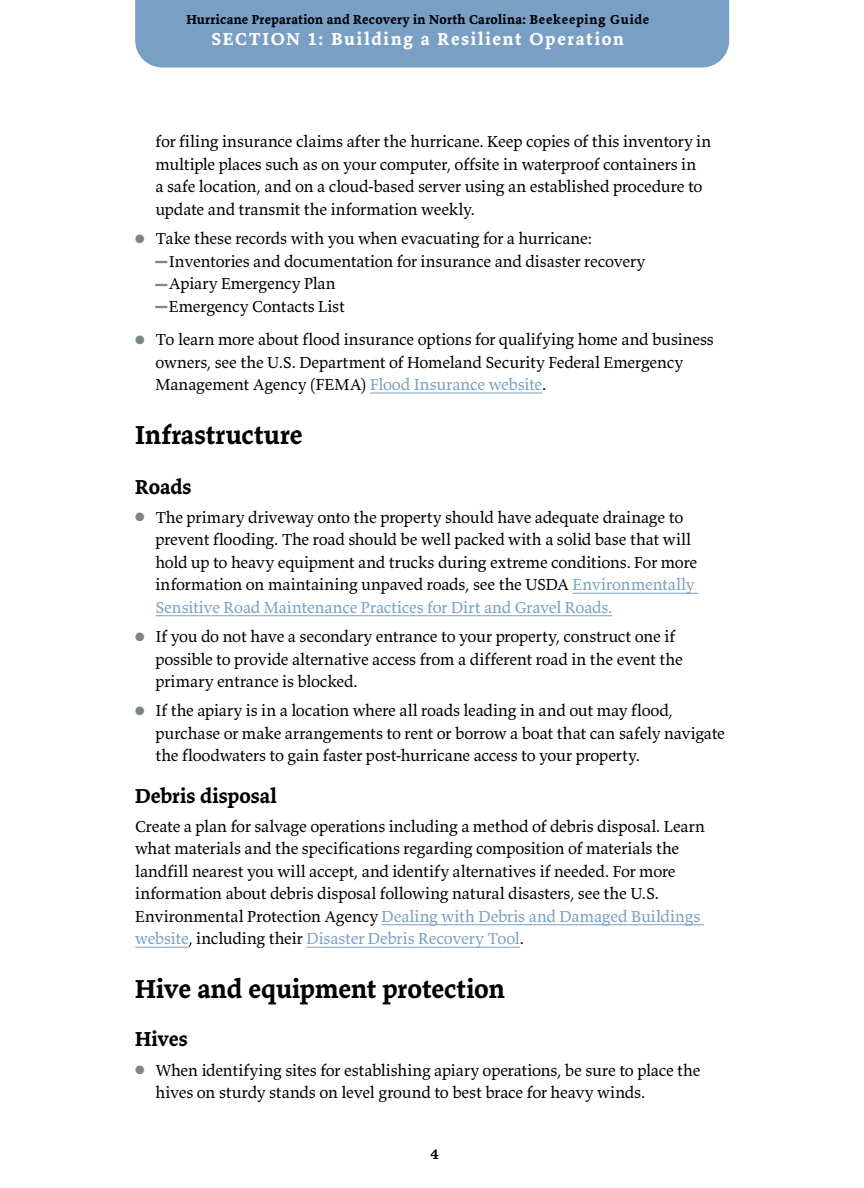
<style>
.page{position:relative;width:864px;height:1188px;background:#fff}
.page>*{position:absolute;margin:0;border:0;box-sizing:border-box;transform-origin:0 0}
.t1{font:700 27px "Valkyrie T3";color:#000}
.t2{font:700 21px "Valkyrie T3";color:#000}
.t3{font:700 18px "Valkyrie T3";letter-spacing:.095em;color:#fff}
.t4{font:16.5px/22.5px "Valkyrie T3";letter-spacing:-.01em;color:#000}
.t5{font:700 15px "Valkyrie T3";color:#000}
.t6{font:700 13.5px "Valkyrie T3";letter-spacing:.025em;color:#000}
.s1{color:#79858d}
.s2{font-family:"Times New Roman";font-size:12px;color:#79858d}
.s3{color:#799fc4}
</style>
<div class="page">
<div style="left:135px;top:0;width:594px;height:68px;background:#799fc4"></div>
<hr style="left:370px;top:393px;width:172px;height:1px;background:#799fc4">
<hr style="left:573px;top:593px;width:125px;height:1px;background:#799fc4">
<hr style="left:155px;top:616px;width:457px;height:1px;background:#799fc4">
<hr style="left:382px;top:925px;width:322px;height:1px;background:#799fc4">
<hr style="left:135px;top:947px;width:53px;height:1px;background:#799fc4">
<hr style="left:306px;top:947px;width:214px;height:1px;background:#799fc4">
<p class="t6" style="left:186px;top:11px;width:464px">Hurricane Preparation and Recovery in North Carolina: Beekeeping Guide</p>
<p class="t3" style="left:211px;top:28px;width:414px">SECTION 1: Building a Resilient Operation</p>
<p class="t4" style="left:155px;top:130px;width:557px">for filing insurance claims after the hurricane. Keep copies of this inventory in multiple places such as on your computer, offsite in waterproof containers in<br>a safe location, and on a cloud-based server using an established procedure to update and transmit the information weekly.</p>
<p class="t4" style="left:155px;top:227px;width:491px;text-indent:-20px"><span class="s1">●</span> Take these records with you when evacuating for a hurricane: <span class="s2">▬</span>Inventories and documentation for insurance and disaster recovery <span class="s2">▬</span>Apiary Emergency Plan<br><span class="s2">▬</span>Emergency Contacts List</p>
<p class="t4" style="left:155px;top:328px;width:560px;text-indent:-20px"><span class="s1">●</span> To learn more about flood insurance options for qualifying home and business owners, see the U.S. Department of Homeland Security Federal Emergency<br>Management Agency (FEMA) <span class="s3">Flood Insurance website</span>.</p>
<h1 class="t1" style="left:135px;top:418px;width:169px">Infrastructure</h1>
<p class="t2" style="left:135px;top:473px;width:58px">Roads</p>
<p class="t4" style="left:155px;top:505px;width:543px;text-indent:-20px"><span class="s1">●</span> The primary driveway onto the property should have adequate drainage to prevent flooding. The road should be well packed with a solid base that will hold up to heavy equipment and trucks during extreme conditions. For more information on maintaining unpaved roads, see the USDA <span class="s3">Environmentally Sensitive Road Maintenance Practices for Dirt and Gravel Roads.</span></p>
<p class="t4" style="left:155px;top:625px;width:529px;text-indent:-20px"><span class="s1">●</span> If you do not have a secondary entrance to your property, construct one if possible to provide alternative access from a different road in the event the primary entrance is blocked.</p>
<p class="t4" style="left:155px;top:699px;width:571px;text-indent:-20px"><span class="s1">●</span> If the apiary is in a location where all roads leading in and out may flood, purchase or make arrangements to rent or borrow a boat that can safely navigate the floodwaters to gain faster post-hurricane access to your property.</p>
<p class="t2" style="left:135px;top:782px;width:143px">Debris disposal</p>
<p class="t4" style="left:135px;top:814px;width:571px">Create a plan for salvage operations including a method of debris disposal. Learn what materials and the specifications regarding composition of materials the landfill nearest you will accept, and identify alternatives if needed. For more information about debris disposal following natural disasters, see the U.S.<br>Environmental Protection Agency <span class="s3">Dealing with Debris and Damaged Buildings website</span>, including their <span class="s3">Disaster Debris Recovery Tool</span>.</p>
<h1 class="t1" style="left:135px;top:972px;width:371px">Hive and equipment protection</h1>
<p class="t2" style="left:135px;top:1026px;width:54px">Hives</p>
<p class="t4" style="left:155px;top:1058px;width:547px;text-indent:-20px"><span class="s1">●</span> When identifying sites for establishing apiary operations, be sure to place the hives on sturdy stands on level ground to best brace for heavy winds.</p>
<p class="t5" style="left:430px;top:1144px;width:10px">4</p>
</div>
